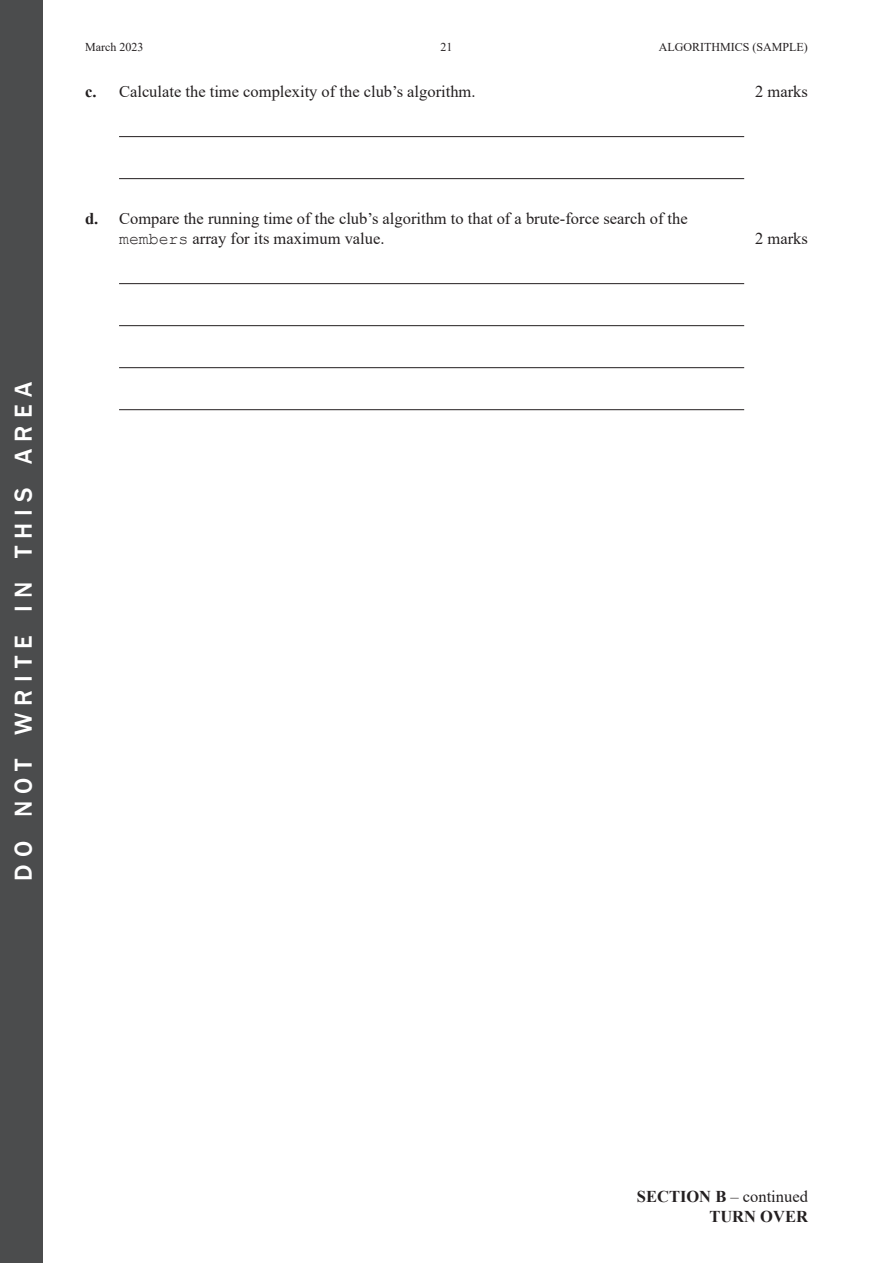
<style>
.page{position:relative;width:893px;height:1263px;background:#fff}
.page>*{position:absolute;margin:0;border:0;box-sizing:border-box;transform-origin:0 0}
.t1{font:500 25.2px "Franklin Gothic";letter-spacing:.285em;color:#fff}
.t2{font:16.5px/19.8px "Times New Roman";color:#231f20}
.t3{font:700 16.5px/19.8px "Times New Roman";color:#231f20;text-align:right}
.t4{font:12px "Times New Roman";color:#231f20}
.s1{font-weight:700}
.s2{font-family:"Courier New"}
.s3{font-weight:400}
</style>
<div class="page">
<div style="left:0;top:0;width:43px;height:1263px;background:#4b4c4d"></div>
<hr style="left:119px;top:136px;width:625px;height:1px;background:#231f20">
<hr style="left:119px;top:178px;width:625px;height:1px;background:#231f20">
<hr style="left:119px;top:283px;width:625px;height:1px;background:#231f20">
<hr style="left:119px;top:325px;width:625px;height:1px;background:#231f20">
<hr style="left:119px;top:367px;width:625px;height:1px;background:#231f20">
<hr style="left:119px;top:409px;width:625px;height:1px;background:#231f20">
<p class="t4" style="left:85px;top:38px;width:60px">March 2023</p>
<p class="t4" style="left:440px;top:38px;width:13px">21</p>
<p class="t4" style="left:659px;top:38px;width:150px">ALGORITHMICS (SAMPLE)</p>
<p class="t2" style="left:85px;top:81px;width:392px"><span class="s1">c.</span> Calculate the time complexity of the club’s algorithm.</p>
<p class="t2" style="left:755px;top:81px;width:54px">2 marks</p>
<p class="t2" style="left:119px;top:208px;width:570px;text-indent:-34px"><span class="s1">d.</span> Compare the running time of the club’s algorithm to that of a brute-force search of the <span class="s2">members</span> array for its maximum value.</p>
<p class="t2" style="left:755px;top:228px;width:54px">2 marks</p>
<h1 class="t1" style="left:8px;top:881px;width:500px;rotate:-90deg">do not write in this area</h1>
<p class="t3" style="left:637px;top:1186px;width:172px">SECTION B <span class="s3">– continued<br></span>TURN OVER</p>
</div>
